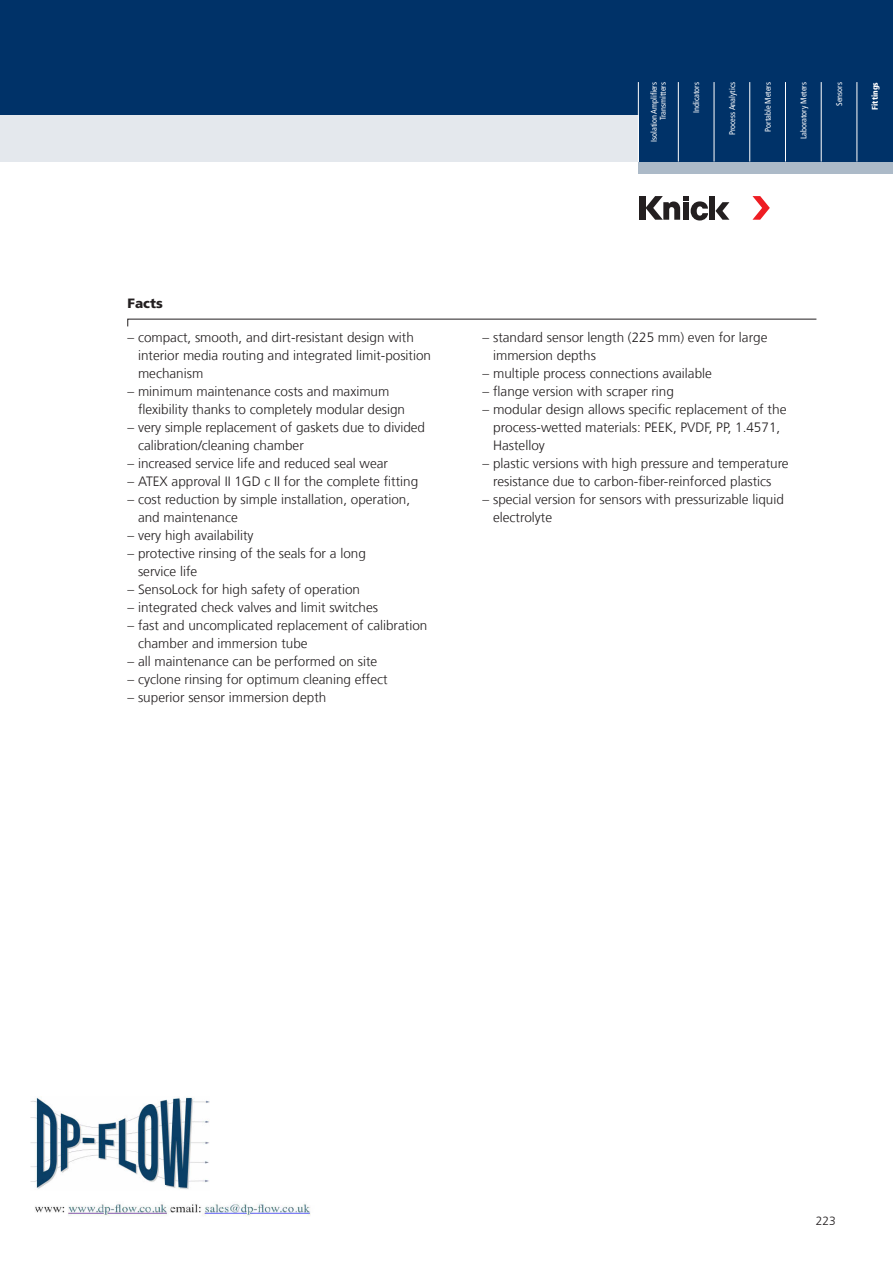
<style>
.page{position:relative;width:893px;height:1263px;background:#fff}
.page>*{position:absolute;margin:0;border:0;box-sizing:border-box;transform-origin:0 0}
.Text_E{font:300 13.5px/18px "Frutiger LT Com";color:#231f20}
.Text_E-2{font:900 13.5px "Frutiger LT Com";color:#231f20}
.t1{font:300 12px "Frutiger LT Com";color:#231f20}
.t2{font:condensed 8.25px/9px "Frutiger LT Com";color:#fff;text-align:right}
.t3{font:900 condensed 8.25px "Frutiger LT Com";color:#fff}
</style>
<div class="page">
<div style="left:639px;top:148px;width:254px;height:25px;background:#acbac8"></div>
<div style="left:638px;top:0;width:255px;height:162px;background:#003268"></div>
<div style="left:0;top:0;width:893px;height:118px;background:#003268"></div>
<svg style="left:127px;top:319px;width:690px;height:8px"></svg>
<div style="left:639px;top:196px;width:6px;height:24px;background:#231f20"></div>
<div style="left:709px;top:196px;width:6px;height:24px;background:#231f20"></div>
<svg style="left:715px;top:202px;width:14px;height:18px"></svg>
<svg style="left:752px;top:196px;width:18px;height:24px"></svg>
<svg style="left:645px;top:196px;width:63px;height:24px"></svg>
<div style="left:0;top:115px;width:638px;height:47px;background:#e4e8ed"></div>
<hr style="left:678px;top:82px;width:1px;height:80px;background:#fff">
<hr style="left:714px;top:82px;width:1px;height:80px;background:#fff">
<hr style="left:749px;top:82px;width:1px;height:80px;background:#fff">
<hr style="left:785px;top:82px;width:1px;height:80px;background:#fff">
<hr style="left:821px;top:82px;width:1px;height:80px;background:#fff">
<hr style="left:857px;top:82px;width:1px;height:80px;background:#fff">
<hr style="left:638px;top:82px;width:1px;height:80px;background:#fff">
<img style="left:30px;top:1096px;width:281px;height:121px">
<p class="t2" style="left:650px;top:142px;width:62px;rotate:-90deg">Isolation Amplifiers<br>Transmitters</p>
<p class="t2" style="left:692px;top:113px;width:32px;rotate:-90deg">Indicators</p>
<p class="t2" style="left:728px;top:135px;width:55px;rotate:-90deg">Process Analytics</p>
<p class="t2" style="left:763px;top:132px;width:51px;rotate:-90deg">Portable Meters</p>
<p class="t2" style="left:799px;top:139px;width:59px;rotate:-90deg">Laboratory Meters</p>
<p class="t2" style="left:835px;top:106px;width:25px;rotate:-90deg">Sensors</p>
<p class="t3" style="left:870px;top:110px;width:29px;rotate:-90deg">Fittings</p>
<p class="Text_E-2" style="left:128px;top:295px;width:37px">Facts</p>
<p class="Text_E" style="left:138px;top:328px;width:295px;text-indent:-11px">– compact, smooth, and dirt-resistant design with interior media routing and integrated limit-position mechanism</p>
<p class="Text_E" style="left:138px;top:382px;width:269px;text-indent:-11px">– minimum maintenance costs and maximum flexibility thanks to completely modular design</p>
<p class="Text_E" style="left:138px;top:418px;width:289px;text-indent:-11px">– very simple replacement of gaskets due to divided calibration/cleaning chamber</p>
<p class="Text_E" style="left:128px;top:454px;width:262px">– increased service life and reduced seal wear</p>
<p class="Text_E" style="left:128px;top:472px;width:292px">– ATEX approval II 1GD c II for the complete fitting</p>
<p class="Text_E" style="left:138px;top:490px;width:274px;text-indent:-11px">– cost reduction by simple installation, operation, and maintenance</p>
<p class="Text_E" style="left:128px;top:526px;width:127px">– very high availability</p>
<p class="Text_E" style="left:138px;top:544px;width:229px;text-indent:-11px">– protective rinsing of the seals for a long service life</p>
<p class="Text_E" style="left:128px;top:580px;width:234px">– SensoLock for high safety of operation</p>
<p class="Text_E" style="left:128px;top:598px;width:252px">– integrated check valves and limit switches</p>
<p class="Text_E" style="left:138px;top:616px;width:291px;text-indent:-11px">– fast and uncomplicated replacement of calibration chamber and immersion tube</p>
<p class="Text_E" style="left:128px;top:652px;width:251px">– all maintenance can be performed on site</p>
<p class="Text_E" style="left:128px;top:670px;width:262px">– cyclone rinsing for optimum cleaning effect</p>
<p class="Text_E" style="left:128px;top:688px;width:200px">– superior sensor immersion depth</p>
<p class="Text_E" style="left:493px;top:328px;width:276px;text-indent:-11px">– standard sensor length (225 mm) even for large immersion depths</p>
<p class="Text_E" style="left:483px;top:364px;width:231px">– multiple process connections available</p>
<p class="Text_E" style="left:483px;top:382px;width:193px">– flange version with scraper ring</p>
<p class="Text_E" style="left:493px;top:400px;width:295px;text-indent:-11px">– modular design allows specific replacement of the process-wetted materials: PEEK, PVDF, PP, 1.4571,<br>Hastelloy</p>
<p class="Text_E" style="left:483px;top:454px;width:308px;text-align:center">– plastic versions with high pressure and temperature resistance due to carbon-fiber-reinforced plastics</p>
<p class="Text_E" style="left:493px;top:490px;width:292px;text-indent:-11px">– special version for sensors with pressurizable liquid electrolyte</p>
<p class="t1" style="left:816px;top:1213px;width:22px">223</p>
</div>
